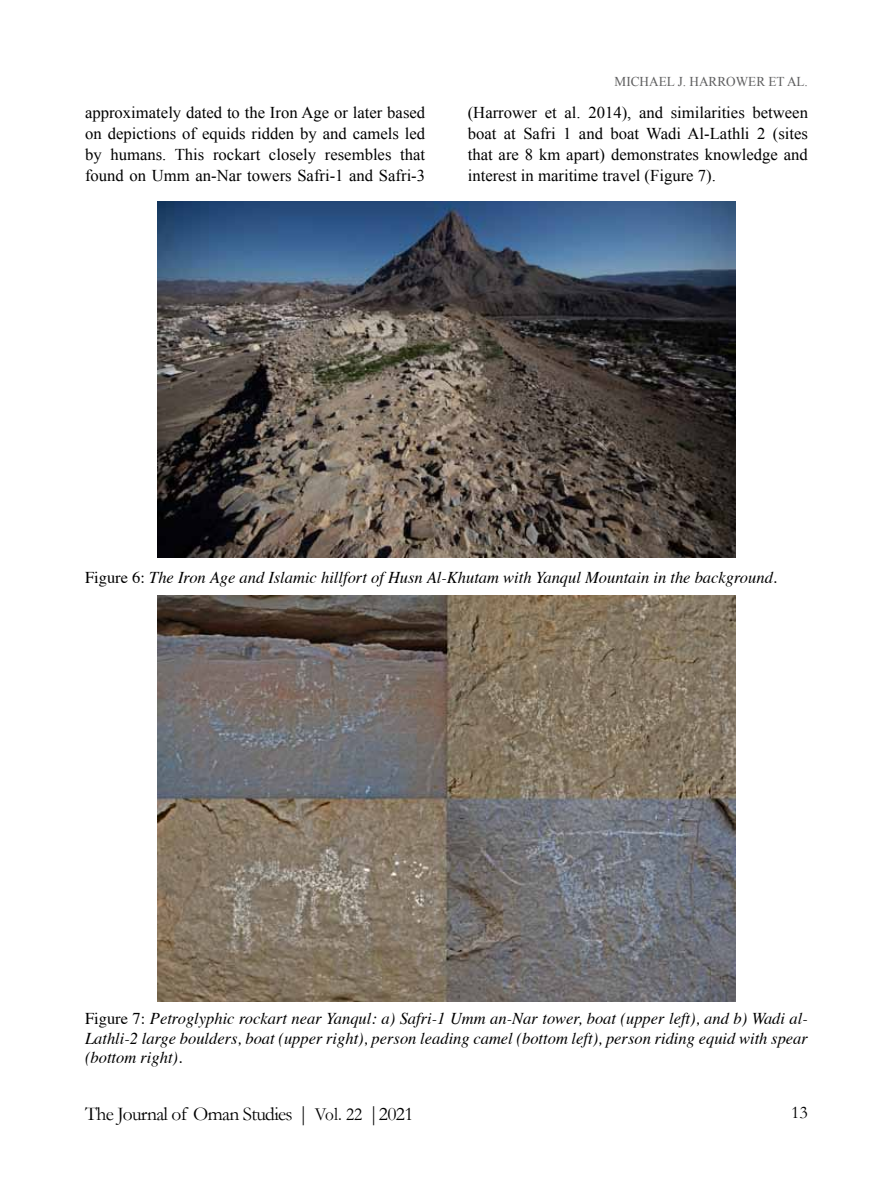
<style>
.page{position:relative;width:893px;height:1191px;background:#fff}
.page>*{position:absolute;margin:0;border:0;box-sizing:border-box;transform-origin:0 0}
.t1{font:19.5px "Garamond";letter-spacing:-.035em;color:#000}
.t2{font:18px "Garamond";color:#000}
.t3{font:16.5px/21px "Times New Roman";color:#000;text-align:justify}
.t4{font:italic 16.5px/19.5px "Times";color:#000;text-align:justify}
.t5{font:13.5px "Times New Roman";color:#5e5e5f}
.s1{font-style:normal}
.s2{font-size:21px}
.s3{font-size:18.6px}
</style>
<div class="page">
<img style="left:158px;top:201px;width:577px;height:357px">
<img style="left:158px;top:595px;width:577px;height:406px">
<p class="t5" style="left:615px;top:72px;width:21px">Michae</p>
<p class="t5" style="left:667px;top:72px;width:43px">l J. Harrower</p>
<p class="t5" style="left:768px;top:72px;width:41px">Et Al.</p>
<p class="t3" style="left:85px;top:101px;width:342px">approximately dated to the Iron Age or later based on depictions of equids ridden by and camels led by humans. This rockart closely resembles that found on Umm an-Nar towers Safri-1 and Safri-3</p>
<p class="t3" style="left:468px;top:101px;width:342px">(Harrower et al. 2014), and similarities between boat at Safri 1 and boat Wadi Al-Lathli 2 (sites that are 8 km apart) demonstrates knowledge and interest in maritime travel (Figure 7).</p>
<p class="t4" style="left:85px;top:566px;width:693px"><span class="s1">Figure 6:</span> The Iron Age and Islamic hillfort of Husn Al-Khutam with Yanqul Mountain in the background.</p>
<p class="t4" style="left:85px;top:1008px;width:724px"><span class="s1">Figure 7:</span> Petroglyphic rockart near Yanqul: a) Safri-1 Umm an-Nar tower, boat (upper left), and b) Wadi al-Lathli-2 large boulders, boat (upper right), person leading camel (bottom left), person riding equid with spear (bottom right).</p>
<p class="t1" style="left:85px;top:1101px;width:330px">The Journal of Oman Studies <span class="s2">|</span> <span class="s3">Vol. 22</span> <span class="s2">|</span>2021</p>
<p class="t2" style="left:791px;top:1101px;width:18px">13</p>
</div>
